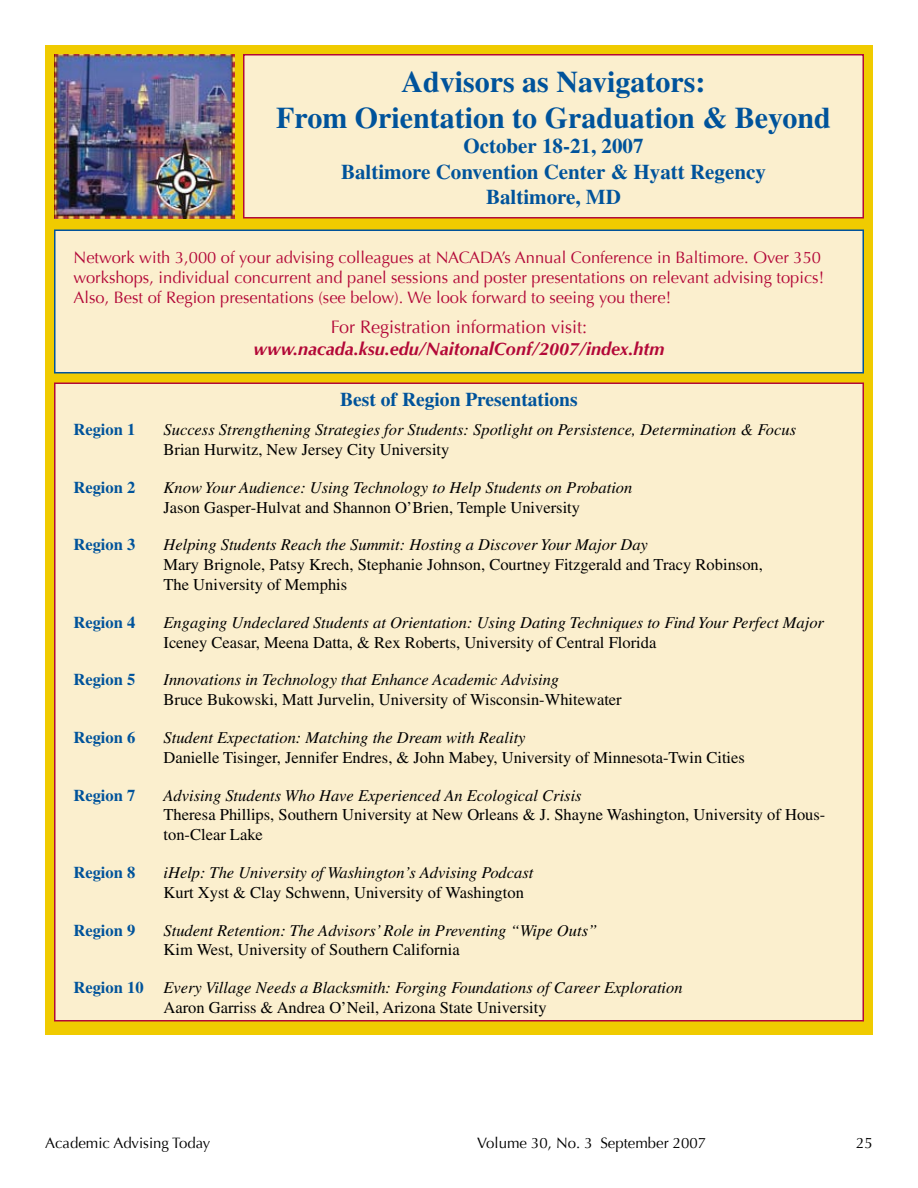
<style>
.page{position:relative;width:918px;height:1188px;background:#fff}
.page>*{position:absolute;margin:0;border:0;box-sizing:border-box;transform-origin:0 0}
.t1{font:700 30px/36px "Times";color:#00539b;text-align:center}
.t2{font:700 21px/25.2px "Times";color:#00539b;text-align:center}
.t3{font:700 19.5px "Times";color:#00539b}
.t4{font:italic 700 18px "Optima";color:#b30838}
.t5{font:18px "Optima";color:#b30838}
.t6{font:italic 16.5px/19.8px "Times";color:#000}
.t7{font:16.5px/19.8px "Times";color:#000}
.t8{font:16.5px/19.8px "Optima";color:#b30838}
.t9{font:700 16.5px "Times";color:#00539b}
.t10{font:15px "Optima";color:#000}
.s1{font-weight:700;font-style:normal;color:#00539b}
.s2{font-style:normal}
</style>
<div class="page">
<div style="left:45px;top:45px;width:828px;height:990px;background:#f0cb00"></div>
<div style="left:244px;top:55px;width:619px;height:163px;background:#fbefce"></div>
<div style="left:243px;top:54px;width:621px;height:165px;border:2px solid #b30838"></div>
<div style="left:55px;top:230px;width:808px;height:143px;background:#fbefce"></div>
<div style="left:54px;top:230px;width:810px;height:144px;border:2px solid #00539b"></div>
<div style="left:55px;top:383px;width:808px;height:638px;background:#fbefce"></div>
<img style="left:54px;top:54px;width:180px;height:165px">
<h1 class="t1" style="left:276px;top:63px;width:556px">Advisors as Navigators:<br>From Orientation to Graduation &amp; Beyond</h1>
<p class="t2" style="left:341px;top:133px;width:426px">October 18-21, 2007<br>Baltimore Convention Center &amp; Hyatt Regency<br>Baltimore, MD</p>
<p class="t8" style="left:74px;top:248px;width:752px">Network with 3,000 of your advising colleagues at NACADA’s Annual Conference in Baltimore. Over 350 workshops, individual concurrent and panel sessions and poster presentations on relevant advising topics!<br>Also, Best of Region presentations (see below). We look forward to seeing you there!</p>
<p class="t5" style="left:331px;top:317px;width:258px">For Registration information visit:</p>
<p class="t4" style="left:254px;top:338px;width:412px">www.nacada.ksu.edu/NaitonalConf/2007/index.htm</p>
<p class="t3" style="left:340px;top:388px;width:239px">Best of Region Presentations</p>
<p class="t9" style="left:74px;top:420px;width:63px">Region 1</p>
<p class="t6" style="left:164px;top:420px;width:634px">Success Strengthening Strategies for Students: Spotlight on Persistence, Determination &amp; Focus</p>
<p class="t7" style="left:164px;top:439px;width:287px">Brian Hurwitz, New Jersey City University</p>
<p class="t9" style="left:74px;top:477px;width:63px">Region 2</p>
<p class="t6" style="left:164px;top:477px;width:470px">Know Your Audience: Using Technology to Help Students on Probation</p>
<p class="t7" style="left:164px;top:497px;width:418px">Jason Gasper-Hulvat and Shannon O’Brien, Temple University</p>
<p class="t9" style="left:74px;top:535px;width:63px">Region 3</p>
<p class="t6" style="left:164px;top:535px;width:486px">Helping Students Reach the Summit: Hosting a Discover Your Major Day</p>
<p class="t7" style="left:164px;top:555px;width:601px">Mary Brignole, Patsy Krech, Stephanie Johnson, Courtney Fitzgerald and Tracy Robinson,<br>The University of Memphis</p>
<p class="t9" style="left:74px;top:612px;width:63px">Region 4</p>
<p class="t6" style="left:164px;top:612px;width:662px">Engaging Undeclared Students at Orientation: Using Dating Techniques to Find Your Perfect Major</p>
<p class="t7" style="left:164px;top:632px;width:494px">Iceney Ceasar, Meena Datta, &amp; Rex Roberts, University of Central Florida</p>
<p class="t9" style="left:74px;top:670px;width:63px">Region 5</p>
<p class="t6" style="left:164px;top:670px;width:397px">Innovations in Technology that Enhance Academic Advising</p>
<p class="t7" style="left:164px;top:690px;width:460px">Bruce Bukowski, Matt Jurvelin, University of Wisconsin-Whitewater</p>
<p class="t9" style="left:74px;top:728px;width:63px">Region 6</p>
<p class="t6" style="left:164px;top:728px;width:364px">Student Expectation: Matching the Dream with Reality</p>
<p class="t7" style="left:164px;top:747px;width:583px">Danielle Tisinger, Jennifer Endres, &amp; John Mabey, University of Minnesota-Twin Cities</p>
<p class="t9" style="left:74px;top:785px;width:63px">Region 7</p>
<p class="t6" style="left:164px;top:785px;width:420px">Advising Students Who Have Experienced An Ecological Crisis</p>
<p class="t7" style="left:164px;top:805px;width:663px">Theresa Phillips, Southern University at New Orleans &amp; J. Shayne Washington, University of Hous&shy;ton-Clear Lake</p>
<p class="t9" style="left:74px;top:863px;width:63px">Region 8</p>
<p class="t6" style="left:164px;top:863px;width:371px">iHelp: The University of Washington’s Advising Podcast</p>
<p class="t7" style="left:164px;top:882px;width:362px">Kurt Xyst &amp; Clay Schwenn, University of Washington</p>
<p class="t9" style="left:74px;top:920px;width:63px">Region 9</p>
<p class="t6" style="left:164px;top:920px;width:435px">Student Retention: The Advisors’ Role in Preventing “Wipe Outs”</p>
<p class="t7" style="left:164px;top:940px;width:298px">Kim West, University of Southern California</p>
<p class="t6" style="left:164px;top:978px;width:521px;text-indent:-90px"><span class="s1">Region 10</span> Every Village Needs a Blacksmith: Forging Foundations of Career Exploration<br><span class="s2">Aaron Garriss &amp; Andrea O’Neil, Arizona State University</span></p>
<p class="t10" style="left:45px;top:1134px;width:167px">Academic Advising Today</p>
<p class="t10" style="left:477px;top:1134px;width:231px">Volume 30, No. 3 September 2007</p>
<p class="t10" style="left:856px;top:1134px;width:18px">25</p>
</div>
